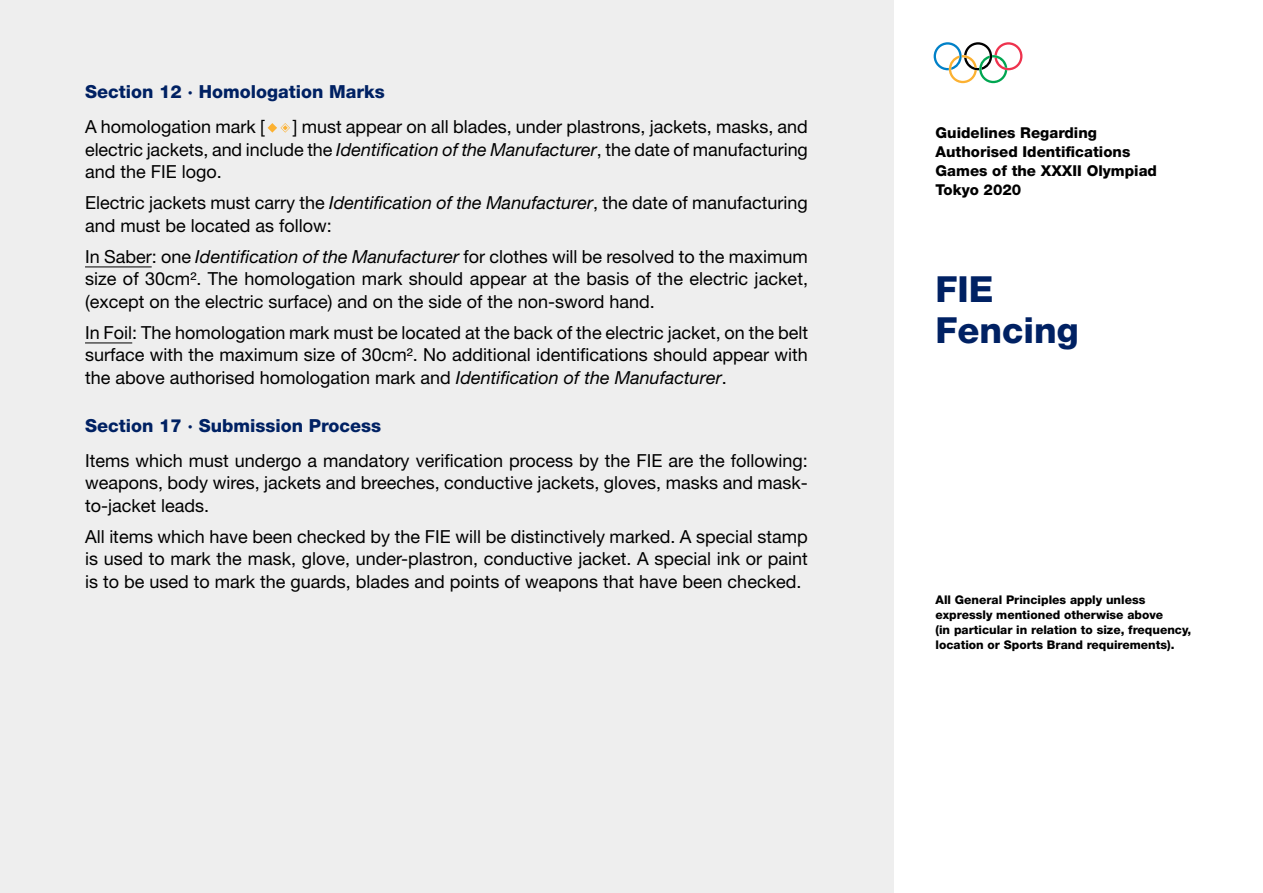
<style>
.page{position:relative;width:1263px;height:893px;background:#fff}
.page>*{position:absolute;margin:0;border:0;box-sizing:border-box;transform-origin:0 0}
.t1{font:800 36px/40.5px "Helvetica Neue LT Std";color:#002163}
.Text{font:18px/22.5px "Helvetica Neue LT Std";color:#000;text-align:justify}
.Text_Subtitle{font:800 18px "Helvetica Neue LT Std";color:#002163}
.t2{font:800 15px/18.8px "Helvetica Neue LT Std";color:#000}
.Note{font:800 12px/15px "Helvetica Neue LT Std";color:#000}
.s1{font-style:italic}
</style>
<div class="page">
<div style="left:0;top:0;width:893px;height:893px;background:#eee"></div>
<svg style="left:934px;top:42px;width:88px;height:41px"></svg>
<hr style="left:85px;top:266px;width:67px;height:1px;background:#000">
<hr style="left:85px;top:342px;width:47px;height:1px;background:#000">
<svg style="left:268px;top:123px;width:22px;height:10px"></svg>
<p class="Text_Subtitle" style="left:85px;top:81px;width:301px">Section 12 · Homologation Marks</p>
<p class="Text" style="left:85px;top:115px;width:181px">A homologation mark [</p>
<p class="Text" style="left:85px;top:115px;width:724px;text-indent:208px">] must appear on all blades, under plastrons, jackets, masks, and electric jackets, and include the <span class="s1">Identification of the Manufacturer</span>, the date of manufacturing and the FIE logo.</p>
<p class="Text" style="left:85px;top:191px;width:724px">Electric jackets must carry the <span class="s1">Identification of the Manufacturer</span>, the date of manufacturing and must be located as follow:</p>
<p class="Text" style="left:85px;top:245px;width:724px">In Saber: one <span class="s1">Identification of the Manufacturer</span> for clothes will be resolved to the maximum size of 30cm2. The homologation mark should appear at the basis of the electric jacket, (except on the electric surface) and on the side of the non-sword hand.</p>
<p class="Text" style="left:85px;top:321px;width:724px">In Foil: The homologation mark must be located at the back of the electric jacket, on the belt surface with the maximum size of 30cm2. No additional identifications should appear with the above authorised homologation mark and <span class="s1">Identification of the Manufacturer</span>.</p>
<p class="Text_Subtitle" style="left:85px;top:415px;width:298px">Section 17 · Submission Process</p>
<p class="Text" style="left:85px;top:449px;width:724px">Items which must undergo a mandatory verification process by the FIE are the following: weapons, body wires, jackets and breeches, conductive jackets, gloves, masks and mask&shy;to-jacket leads.</p>
<p class="Text" style="left:85px;top:525px;width:724px">All items which have been checked by the FIE will be distinctively marked. A special stamp is used to mark the mask, glove, under-plastron, conductive jacket. A special ink or paint is to be used to mark the guards, blades and points of weapons that have been checked.</p>
<p class="t2" style="left:935px;top:124px;width:223px">Guidelines Regarding<br>Authorised Identifications<br>Games of the XXXII Olympiad<br>Tokyo 2020</p>
<h1 class="t1" style="left:935px;top:269px;width:145px">FIE<br>Fencing</h1>
<p class="Note" style="left:935px;top:592px;width:257px">All General Principles apply unless expressly mentioned otherwise above<br>(in particular in relation to size, frequency, location or Sports Brand requirements).</p>
</div>
